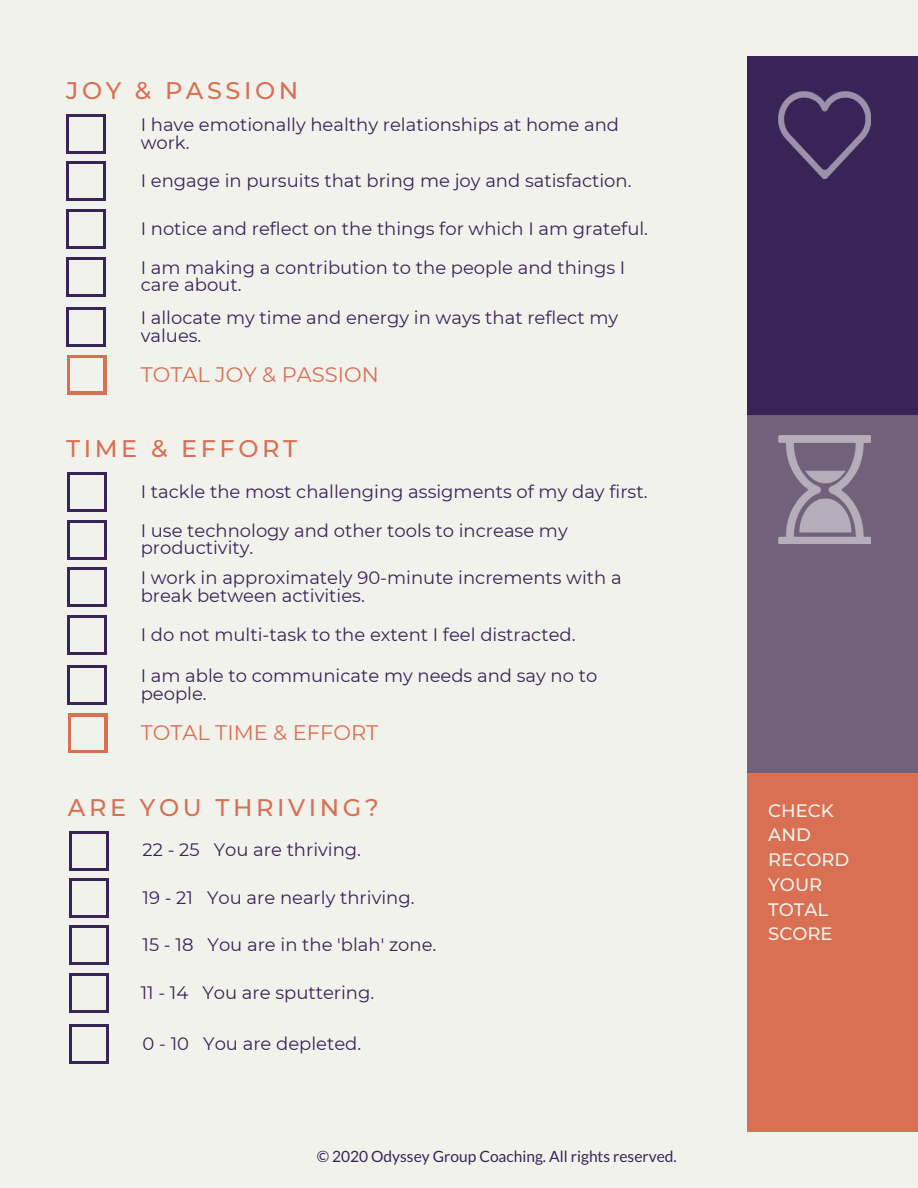
<style>
.page{position:relative;width:918px;height:1188px;background:#f1f2ec}
.page>*{position:absolute;margin:0;border:0;box-sizing:border-box;transform-origin:0 0}
.t1{font:500 24px "Montserrat";letter-spacing:.15em;color:#d96f53}
.t2{font:21px "Montserrat";color:#d96f53}
.t3{font:18px/17.7px "Montserrat";color:#382457}
.t4{font:500 18px/24.8px "Montserrat";color:#f1f2ec}
.t5{font:15.6px "Lato";color:#382457}
</style>
<div class="page">
<div style="left:747px;top:56px;width:171px;height:359px;background:#382457"></div>
<svg style="left:66px;top:114px;width:39px;height:39px"></svg>
<div style="left:69px;top:117px;width:33px;height:33px;background:#f1f2ec"></div>
<svg style="left:66px;top:162px;width:39px;height:39px"></svg>
<div style="left:69px;top:165px;width:33px;height:33px;background:#f1f2ec"></div>
<svg style="left:66px;top:209px;width:39px;height:39px"></svg>
<div style="left:69px;top:212px;width:33px;height:33px;background:#f1f2ec"></div>
<svg style="left:66px;top:257px;width:39px;height:39px"></svg>
<div style="left:69px;top:260px;width:33px;height:33px;background:#f1f2ec"></div>
<svg style="left:66px;top:308px;width:39px;height:39px"></svg>
<div style="left:69px;top:311px;width:33px;height:33px;background:#f1f2ec"></div>
<div style="left:67px;top:355px;width:39px;height:39px;background:#d96f53"></div>
<div style="left:70px;top:358px;width:33px;height:33px;background:#f1f2ec"></div>
<div style="left:747px;top:415px;width:171px;height:359px;background:#71617b"></div>
<div style="left:747px;top:773px;width:171px;height:359px;background:#d96f53"></div>
<div style="left:67px;top:472px;width:39px;height:40px;background:#382457"></div>
<div style="left:70px;top:475px;width:33px;height:34px;background:#f1f2ec"></div>
<svg style="left:67px;top:520px;width:39px;height:39px"></svg>
<div style="left:70px;top:523px;width:33px;height:33px;background:#f1f2ec"></div>
<div style="left:67px;top:567px;width:39px;height:40px;background:#382457"></div>
<div style="left:70px;top:570px;width:33px;height:34px;background:#f1f2ec"></div>
<svg style="left:67px;top:615px;width:39px;height:39px"></svg>
<div style="left:70px;top:618px;width:33px;height:33px;background:#f1f2ec"></div>
<svg style="left:67px;top:666px;width:39px;height:39px"></svg>
<div style="left:70px;top:669px;width:33px;height:33px;background:#f1f2ec"></div>
<div style="left:68px;top:713px;width:39px;height:40px;background:#d96f53"></div>
<div style="left:71px;top:717px;width:33px;height:33px;background:#f1f2ec"></div>
<svg style="left:69px;top:831px;width:39px;height:39px"></svg>
<div style="left:72px;top:834px;width:33px;height:33px;background:#f1f2ec"></div>
<div style="left:69px;top:878px;width:39px;height:40px;background:#382457"></div>
<div style="left:72px;top:881px;width:33px;height:34px;background:#f1f2ec"></div>
<svg style="left:69px;top:926px;width:39px;height:39px"></svg>
<div style="left:72px;top:929px;width:33px;height:33px;background:#f1f2ec"></div>
<svg style="left:69px;top:974px;width:39px;height:39px"></svg>
<div style="left:72px;top:977px;width:33px;height:33px;background:#f1f2ec"></div>
<div style="left:69px;top:1024px;width:39px;height:40px;background:#382457"></div>
<div style="left:72px;top:1027px;width:33px;height:34px;background:#f1f2ec"></div>
<img style="left:779px;top:435px;width:92px;height:108px">
<img style="left:779px;top:91px;width:92px;height:88px">
<h1 class="t1" style="left:66px;top:75px;width:234px">JOY &amp; PASSION</h1>
<p class="t3" style="left:141px;top:115px;width:480px">I have emotionally healthy relationships at home and work.</p>
<p class="t3" style="left:141px;top:172px;width:492px">I engage in pursuits that bring me joy and satisfaction.</p>
<p class="t3" style="left:141px;top:209px;width:509px;line-height:39px">I notice and reflect on the things for which I am grateful.<br>I am making a contribution to the people and things I</p>
<p class="t3" style="left:141px;top:268px;width:479px;line-height:32.8px">care about.<br>I allocate my time and energy in ways that reflect my</p>
<p class="t3" style="left:141px;top:327px;width:62px">values.</p>
<p class="t2" style="left:141px;top:362px;width:240px">TOTAL JOY &amp; PASSION</p>
<h1 class="t1" style="left:66px;top:434px;width:233px">TIME &amp; EFFORT</h1>
<p class="t3" style="left:141px;top:472px;width:508px;line-height:38.7px">I tackle the most challenging assigments of my day first.<br>I use technology and other tools to increase my</p>
<p class="t3" style="left:141px;top:533px;width:483px;line-height:29.5px">productivity.<br>I work in approximately 90-minute increments with a</p>
<p class="t3" style="left:141px;top:576px;width:436px;line-height:39px">break between activities.<br>I do not multi-task to the extent I feel distracted.</p>
<p class="t3" style="left:141px;top:667px;width:458px">I am able to communicate my needs and say no to people.</p>
<p class="t2" style="left:141px;top:720px;width:239px">TOTAL TIME &amp; EFFORT</p>
<h1 class="t1" style="left:68px;top:793px;width:312px">ARE YOU THRIVING?</h1>
<p class="t3" style="left:143px;top:841px;width:220px">22 - 25 You are thriving.</p>
<p class="t3" style="left:143px;top:889px;width:274px">19 - 21 You are nearly thriving.</p>
<p class="t3" style="left:143px;top:936px;width:295px">15 - 18 You are in the 'blah' zone.</p>
<p class="t3" style="left:141px;top:984px;width:235px">11 - 14 You are sputtering.</p>
<p class="t3" style="left:143px;top:1035px;width:220px">0 - 10 You are depleted.</p>
<p class="t5" style="left:317px;top:1147px;width:362px">© 2020 Odyssey Group Coaching. All rights reserved.</p>
<p class="t4" style="left:768px;top:798px;width:83px">CHECK<br>AND<br>RECORD<br>YOUR<br>TOTAL<br>SCORE</p>
</div>
